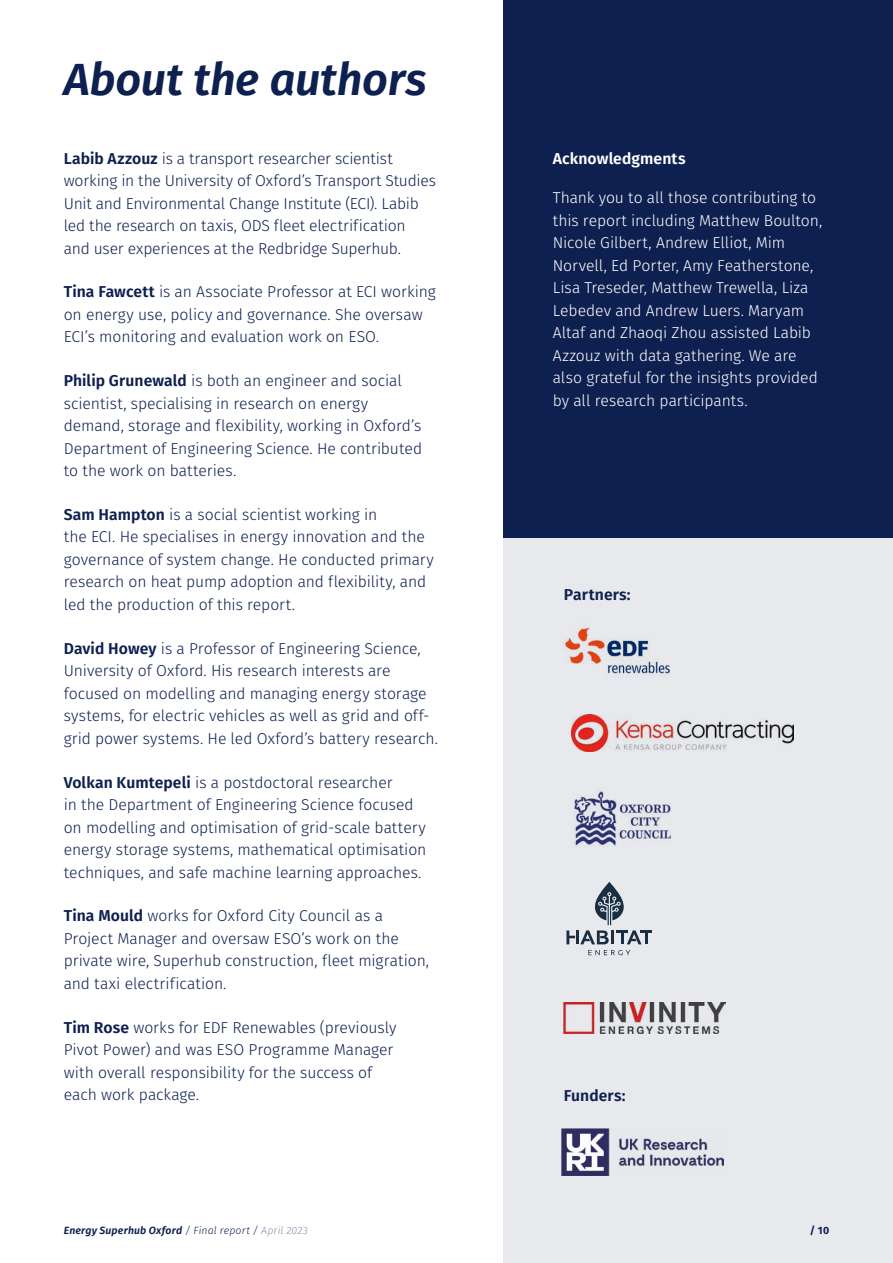
<style>
.page{position:relative;width:893px;height:1263px;background:#fff}
.page>*{position:absolute;margin:0;border:0;box-sizing:border-box;transform-origin:0 0}
.t1{font:italic 600 45px "Fira Sans";letter-spacing:-.005em;color:#0e2050}
.t2{font:300 15.75px/22.5px "Fira Sans";letter-spacing:-.005em;color:#0e2050}
.t3{font:300 15.75px/22.5px "Fira Sans";letter-spacing:-.005em;color:#fff}
.t4{font:600 15.75px "Fira Sans";letter-spacing:.005em;color:#0e2050}
.t5{font:600 15.75px "Fira Sans";letter-spacing:.005em;color:#fff}
.t6{font:italic 600 10.5px "Fira Sans";letter-spacing:.015em;color:#0e2050}
.t7{font:700 10.5px "Fira Sans";color:#0e2050}
.s1{font-weight:600}
.s2{font-weight:300}
.s3{font-weight:300;color:#8690a8}
</style>
<div class="page">
<div style="left:504px;top:538px;width:389px;height:725px;background:#e7e9ed"></div>
<div style="left:504px;top:0;width:389px;height:538px;background:#0e2050"></div>
<img style="left:564px;top:627px;width:106px;height:47px">
<svg style="left:588px;top:950px;width:42px;height:5px"></svg>
<svg style="left:566px;top:882px;width:86px;height:62px"></svg>
<img style="left:574px;top:791px;width:97px;height:56px">
<img style="left:564px;top:1002px;width:162px;height:31px">
<img style="left:571px;top:715px;width:222px;height:37px">
<img style="left:561px;top:1128px;width:162px;height:48px">
<h1 class="t1" style="left:64px;top:42px;width:364px">About the authors</h1>
<p class="t2" style="left:64px;top:147px;width:374px"><span class="s1">Labib Azzouz</span> is a transport researcher scientist working in the University of Oxford’s Transport Studies Unit and Environmental Change Institute (ECI). Labib led the research on taxis, ODS fleet electrification<br>and user experiences at the Redbridge Superhub.</p>
<p class="t2" style="left:64px;top:280px;width:374px"><span class="s1">Tina Fawcett</span> is an Associate Professor at ECI working on energy use, policy and governance. She oversaw<br>ECI’s monitoring and evaluation work on ESO.</p>
<p class="t2" style="left:64px;top:369px;width:360px"><span class="s1">Philip Grunewald</span> is both an engineer and social scientist, specialising in research on energy demand, storage and flexibility, working in Oxford’s Department of Engineering Science. He contributed to the work on batteries.</p>
<p class="t2" style="left:64px;top:503px;width:372px"><span class="s1">Sam Hampton</span> is a social scientist working in<br>the ECI. He specialises in energy innovation and the governance of system change. He conducted primary research on heat pump adoption and flexibility, and led the production of this report.</p>
<p class="t2" style="left:64px;top:637px;width:376px"><span class="s1">David Howey</span> is a Professor of Engineering Science, University of Oxford. His research interests are focused on modelling and managing energy storage systems, for electric vehicles as well as grid and off&shy;grid power systems. He led Oxford’s battery research.</p>
<p class="t2" style="left:64px;top:771px;width:364px"><span class="s1">Volkan Kumtepeli</span> is a postdoctoral researcher<br>in the Department of Engineering Science focused on modelling and optimisation of grid-scale battery energy storage systems, mathematical optimisation techniques, and safe machine learning approaches.</p>
<p class="t2" style="left:64px;top:904px;width:367px"><span class="s1">Tina Mould</span> works for Oxford City Council as a Project Manager and oversaw ESO’s work on the private wire, Superhub construction, fleet migration, and taxi electrification.</p>
<p class="t2" style="left:64px;top:1016px;width:334px"><span class="s1">Tim Rose</span> works for EDF Renewables (previously Pivot Power) and was ESO Programme Manager with overall responsibility for the success of each work package.</p>
<p class="t5" style="left:553px;top:145px;width:134px">Acknowledgments</p>
<p class="t3" style="left:553px;top:186px;width:271px">Thank you to all those contributing to this report including Matthew Boulton, Nicole Gilbert, Andrew Elliot, Mim Norvell, Ed Porter, Amy Featherstone, Lisa Treseder, Matthew Trewella, Liza Lebedev and Andrew Luers. Maryam Altaf and Zhaoqi Zhou assisted Labib Azzouz with data gathering. We are also grateful for the insights provided by all research participants.</p>
<p class="t4" style="left:564px;top:582px;width:68px">Partners:</p>
<p class="t4" style="left:564px;top:1082px;width:63px">Funders:</p>
<p class="t6" style="left:64px;top:1221px;width:246px">Energy Superhub Oxford <span class="s2">/ Final report /</span> <span class="s3">April 2023</span></p>
<p class="t7" style="left:810px;top:1221px;width:21px">/ 10</p>
</div>
